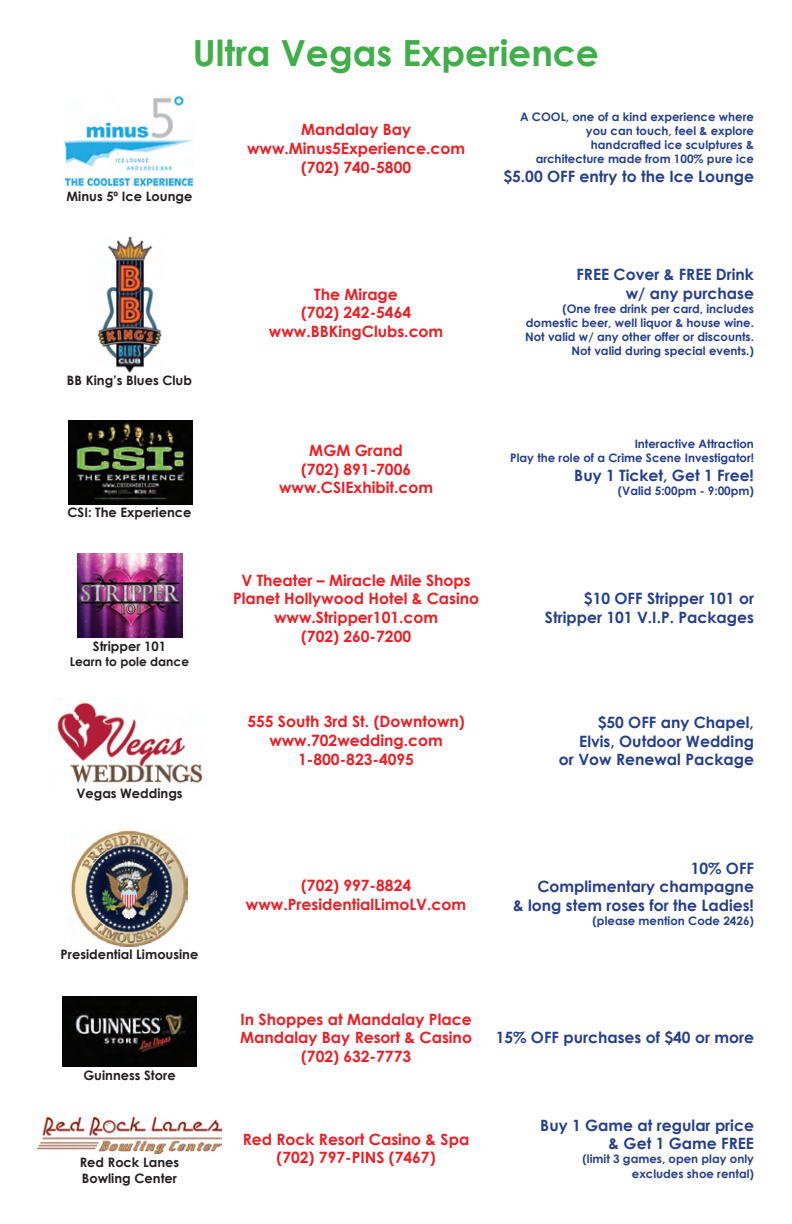
<style>
.page{position:relative;width:792px;height:1224px;background:#fff}
.page>*{position:absolute;margin:0;border:0;box-sizing:border-box;transform-origin:0 0}
.t1{font:700 36px "Century Gothic";color:#40ae49}
.t2{font:700 15.6px/18.8px "Century Gothic";color:#ee1d23;text-align:center}
.t3{font:700 15.6px/18.8px "Century Gothic";color:#253f8e;text-align:right}
.t4{font:700 13px/15.6px "Century Gothic";color:#231f20}
.t5{font:700 12.2px "Century Gothic";color:#231f20}
.t6{font:700 11.6px/14px "Century Gothic";color:#253f8e;text-align:right}
</style>
<div class="page">
<img style="left:64px;top:95px;width:130px;height:92px">
<img style="left:77px;top:554px;width:105px;height:84px">
<img style="left:97px;top:238px;width:65px;height:135px">
<img style="left:57px;top:702px;width:146px;height:81px">
<img style="left:68px;top:420px;width:124px;height:85px">
<img style="left:71px;top:831px;width:117px;height:116px">
<img style="left:63px;top:997px;width:133px;height:70px">
<img style="left:38px;top:1118px;width:183px;height:36px">
<h1 class="t1" style="left:193px;top:26px;width:408px">Ultra Vegas Experience</h1>
<p class="t4" style="left:67px;top:188px;width:127px">Minus 5º Ice Lounge</p>
<p class="t4" style="left:67px;top:372px;width:127px">BB King’s Blues Club</p>
<p class="t4" style="left:68px;top:504px;width:126px">CSI: The Experience</p>
<p class="t4" style="left:93px;top:638px;width:75px">Stripper 101</p>
<p class="t5" style="left:70px;top:652px;width:121px">Learn to pole dance</p>
<p class="t4" style="left:76px;top:785px;width:108px">Vegas Weddings</p>
<p class="t4" style="left:61px;top:946px;width:139px">Presidential Limousine</p>
<p class="t4" style="left:83px;top:1067px;width:94px">Guinness Store</p>
<p class="t4" style="left:80px;top:1154px;width:101px">Red Rock Lanes<br>Bowling Center</p>
<p class="t2" style="left:247px;top:119px;width:220px">Mandalay Bay www.Minus5Experience.com (702) 740-5800</p>
<p class="t6" style="left:520px;top:109px;width:235px">A COOL, one of a kind experience where you can touch, feel &amp; explore handcrafted ice sculptures &amp; architecture made from 100% pure ice</p>
<p class="t3" style="left:503px;top:166px;width:252px">$5.00 OFF entry to the Ice Lounge</p>
<p class="t2" style="left:269px;top:284px;width:176px">The Mirage<br>(702) 242-5464 www.BBKingClubs.com</p>
<p class="t3" style="left:576px;top:265px;width:179px">FREE Cover &amp; FREE Drink w/ any purchase</p>
<p class="t6" style="left:525px;top:301px;width:230px">(One free drink per card, includes domestic beer, well liquor &amp; house wine.<br>Not valid w/ any other offer or discounts.<br>Not valid during special events.)</p>
<p class="t2" style="left:279px;top:440px;width:156px">MGM Grand<br>(702) 891-7006 www.CSIExhibit.com</p>
<p class="t2" style="left:233px;top:570px;width:248px">V Theater – Miracle Mile Shops<br>Planet Hollywood Hotel &amp; Casino www.Stripper101.com<br>(702) 260-7200</p>
<p class="t2" style="left:247px;top:711px;width:219px">555 South 3rd St. (Downtown) www.702wedding.com<br>1-800-823-4095</p>
<p class="t6" style="left:510px;top:437px;width:245px">Interactive Attraction<br>Play the role of a Crime Scene Investigator!</p>
<p class="t3" style="left:574px;top:465px;width:181px">Buy 1 Ticket, Get 1 Free!</p>
<p class="t6" style="left:618px;top:483px;width:138px">(Valid 5:00pm - 9:00pm)</p>
<p class="t3" style="left:545px;top:588px;width:211px">$10 OFF Stripper 101 or<br>Stripper 101 V.I.P. Packages</p>
<p class="t3" style="left:559px;top:712px;width:197px">$50 OFF any Chapel,<br>Elvis, Outdoor Wedding<br>or Vow Renewal Package</p>
<p class="t2" style="left:246px;top:875px;width:222px">(702) 997-8824 www.PresidentialLimoLV.com</p>
<p class="t3" style="left:513px;top:858px;width:242px">10% OFF<br>Complimentary champagne<br>&amp; long stem roses for the Ladies!</p>
<p class="t6" style="left:593px;top:914px;width:163px">(please mention Code 2426)</p>
<p class="t2" style="left:240px;top:1009px;width:233px">In Shoppes at Mandalay Place<br>Mandalay Bay Resort &amp; Casino (702) 632-7773</p>
<p class="t2" style="left:243px;top:1129px;width:228px">Red Rock Resort Casino &amp; Spa (702) 797-PINS (7467)</p>
<p class="t3" style="left:496px;top:1027px;width:260px">15% OFF purchases of $40 or more</p>
<p class="t3" style="left:540px;top:1115px;width:215px">Buy 1 Game at regular price &amp; Get 1 Game FREE</p>
<p class="t6" style="left:582px;top:1152px;width:173px">(limit 3 games, open play only excludes shoe rental)</p>
</div>
